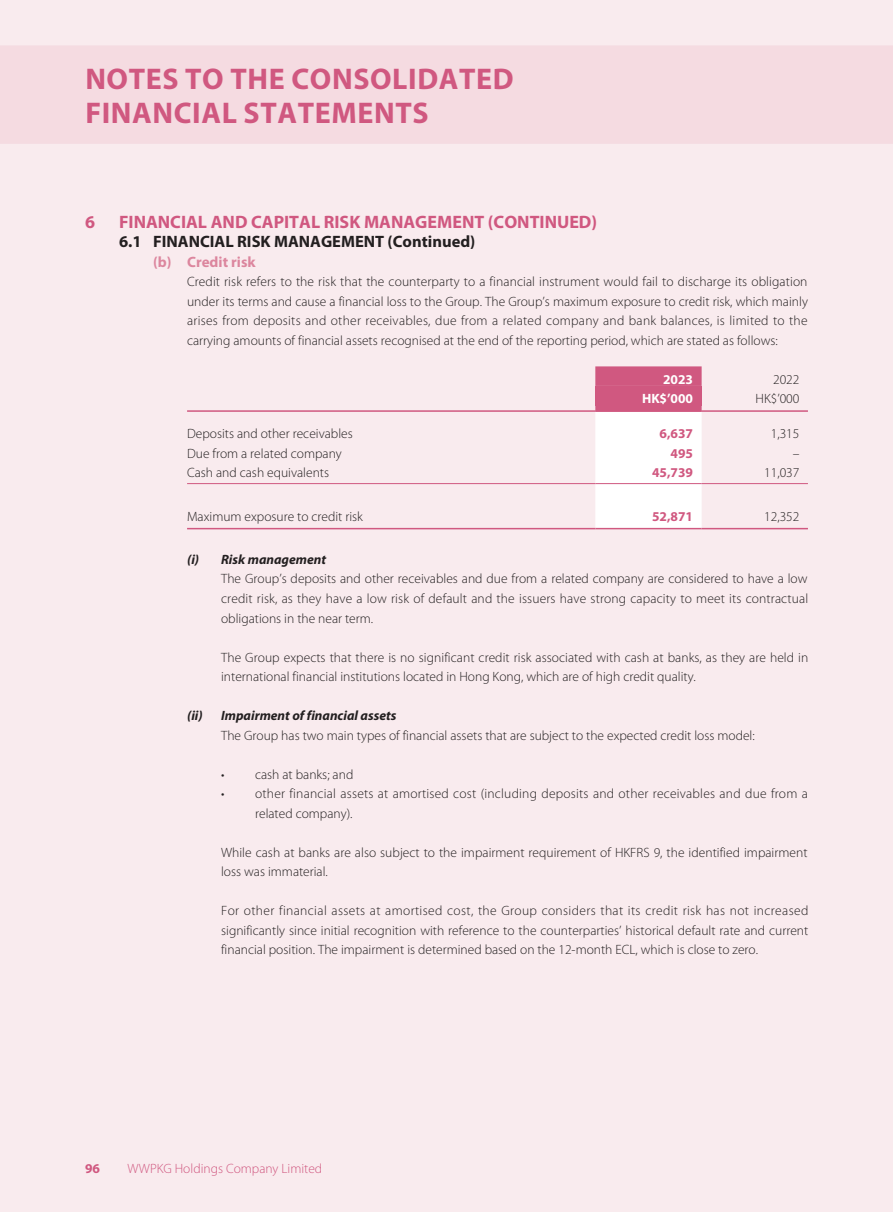
<style>
.page{position:relative;width:893px;height:1212px;background:#fff}
.page>*{position:absolute;margin:0;border:0;box-sizing:border-box;transform-origin:0 0}
.t1{font:700 30px/34.5px "Myriad Pro";letter-spacing:.02em;color:#d05880}
._01_H1{font:700 18px "Myriad Pro";color:#d05880}
._02_H2{font:700 16.5px "Myriad Pro";color:#231f20}
._03_H3{font:700 15px "Myriad Pro";color:#dc869e}
._00_txt{font:300 13.5px/19.5px "Myriad Pro";color:#231f20;text-align:justify}
._50_Table_txt{font:300 13.5px "Myriad Pro";color:#231f20}
._04_H4{font:italic 700 13.5px "Myriad Pro";color:#231f20}
.t2{font:300 13.5px "Myriad Pro";color:#d05880}
._50_Table_txt-2{font:700 13.5px "Myriad Pro";color:#d05880}
._50_Table_txt-3{font:700 13.5px "Myriad Pro";color:#fff}
</style>
<div class="page">
<svg style="left:595px;top:366px;width:107px;height:162px"></svg>
<hr style="left:187px;top:410px;width:408px;height:2px;background:#d05880">
<hr style="left:595px;top:410px;width:107px;height:2px;background:#d05880">
<hr style="left:702px;top:410px;width:106px;height:2px;background:#d05880">
<hr style="left:187px;top:483px;width:408px;height:1px;background:#d05880">
<hr style="left:595px;top:483px;width:107px;height:1px;background:#d05880">
<hr style="left:702px;top:483px;width:106px;height:1px;background:#d05880">
<hr style="left:187px;top:528px;width:408px;height:1px;background:#d05880">
<hr style="left:595px;top:528px;width:107px;height:1px;background:#d05880">
<hr style="left:702px;top:528px;width:106px;height:1px;background:#d05880">
<h1 class="t1" style="left:85px;top:61px;width:430px">NOTES TO THE CONSOLIDATED<br>FINANCIAL STATEMENTS</h1>
<p class="_01_H1" style="left:85px;top:210px;width:11px">6</p>
<p class="_01_H1" style="left:119px;top:210px;width:480px">FINANCIAL AND CAPITAL RISK MANAGEMENT (CONTINUED)</p>
<p class="_02_H2" style="left:119px;top:231px;width:358px">6.1 FINANCIAL RISK MANAGEMENT (Continued)</p>
<p class="_03_H3" style="left:153px;top:252px;width:104px">(b) Credit risk</p>
<p class="_00_txt" style="left:187px;top:272px;width:622px">Credit risk refers to the risk that the counterparty to a financial instrument would fail to discharge its obligation under its terms and cause a financial loss to the Group. The Group’s maximum exposure to credit risk, which mainly arises from deposits and other receivables, due from a related company and bank balances, is limited to the carrying amounts of financial assets recognised at the end of the reporting period, which are stated as follows:</p>
<p class="_50_Table_txt-3" style="left:663px;top:370px;width:31px">2023</p>
<p class="_50_Table_txt" style="left:773px;top:371px;width:28px">2022</p>
<p class="_50_Table_txt-3" style="left:642px;top:390px;width:53px">HK$’000</p>
<p class="_50_Table_txt" style="left:755px;top:391px;width:45px">HK$’000</p>
<p class="_50_Table_txt" style="left:187px;top:426px;width:167px">Deposits and other receivables</p>
<p class="_50_Table_txt-2" style="left:660px;top:425px;width:35px">6,637</p>
<p class="_50_Table_txt" style="left:771px;top:426px;width:30px">1,315</p>
<p class="_50_Table_txt" style="left:187px;top:445px;width:156px">Due from a related company</p>
<p class="_50_Table_txt-2" style="left:671px;top:444px;width:24px">495</p>
<p class="_50_Table_txt" style="left:793px;top:445px;width:8px">–</p>
<p class="_50_Table_txt" style="left:187px;top:465px;width:144px">Cash and cash equivalents</p>
<p class="_50_Table_txt-2" style="left:652px;top:464px;width:42px">45,739</p>
<p class="_50_Table_txt" style="left:764px;top:465px;width:37px">11,037</p>
<p class="_50_Table_txt" style="left:187px;top:508px;width:177px">Maximum exposure to credit risk</p>
<p class="_50_Table_txt-2" style="left:652px;top:507px;width:42px">52,871</p>
<p class="_50_Table_txt" style="left:764px;top:508px;width:37px">12,352</p>
<p class="_04_H4" style="left:187px;top:551px;width:141px">(i) Risk management</p>
<p class="_00_txt" style="left:221px;top:569px;width:589px">The Group’s deposits and other receivables and due from a related company are considered to have a low credit risk, as they have a low risk of default and the issuers have strong capacity to meet its contractual obligations in the near term.</p>
<p class="_00_txt" style="left:221px;top:647px;width:589px">The Group expects that there is no significant credit risk associated with cash at banks, as they are held in international financial institutions located in Hong Kong, which are of high credit quality.</p>
<p class="_04_H4" style="left:187px;top:707px;width:211px">(ii) Impairment of financial assets</p>
<p class="_00_txt" style="left:221px;top:725px;width:535px">The Group has two main types of financial assets that are subject to the expected credit loss model:</p>
<p class="_00_txt" style="left:221px;top:764px;width:134px">• cash at banks; and</p>
<p class="_00_txt" style="left:255px;top:784px;width:554px;text-indent:-34px">• other financial assets at amortised cost (including deposits and other receivables and due from a related company).</p>
<p class="_00_txt" style="left:221px;top:842px;width:588px">While cash at banks are also subject to the impairment requirement of HKFRS 9, the identified impairment loss was immaterial.</p>
<p class="_00_txt" style="left:221px;top:901px;width:589px">For other financial assets at amortised cost, the Group considers that its credit risk has not increased significantly since initial recognition with reference to the counterparties’ historical default rate and current financial position. The impairment is determined based on the 12-month ECL, which is close to zero.</p>
<p class="_50_Table_txt-2" style="left:85px;top:1159px;width:16px">96</p>
<p class="t2" style="left:128px;top:1160px;width:196px">WWPKG Holdings Company Limited</p>
</div>
